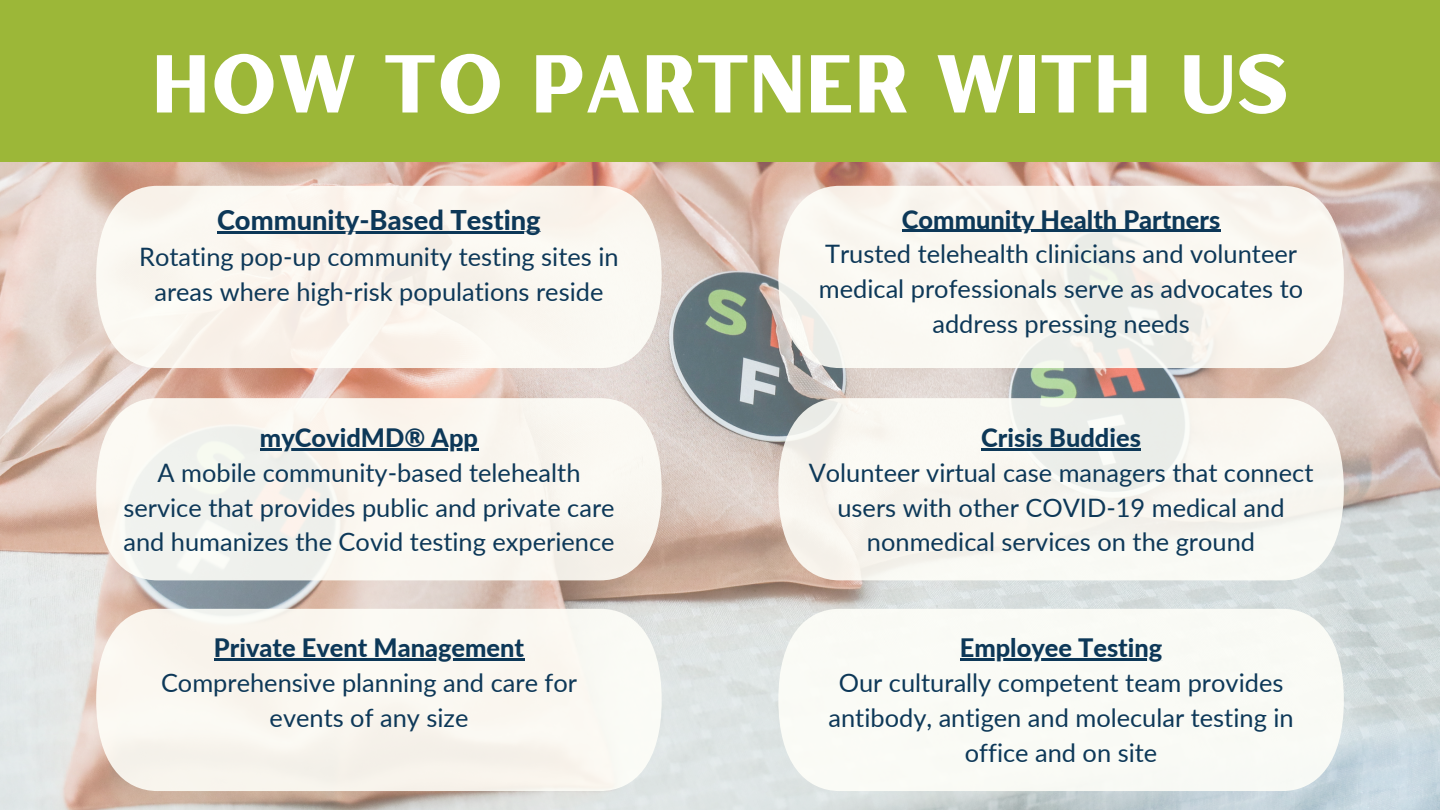
<style>
.page{position:relative;width:1440px;height:810px;background:#fff}
.page>*{position:absolute;margin:0;border:0;box-sizing:border-box;transform-origin:0 0}
.t1{font:81.9px "Hertical Sans";color:#fff}
.t2{font:800 27.3px "Lato";color:#0d3858}
.t3{font:25.4px/34.9px "Lato";color:#0d3858;text-align:center}
.t4{font:800 25.4px "Lato";color:#0d3858}
</style>
<div class="page">
<img style="left:0;top:162px;width:1440px;height:648px">
<div style="left:0;top:0;width:1440px;height:162px;background:#9cb738"></div>
<svg style="left:96px;top:186px;width:566px;height:182px;fill:#faf6ef"></svg>
<svg style="left:96px;top:398px;width:566px;height:182px;fill:#faf6ef"></svg>
<svg style="left:778px;top:186px;width:566px;height:182px;fill:#faf7f1"></svg>
<svg style="left:778px;top:398px;width:566px;height:182px;fill:#f8f6ef"></svg>
<hr style="left:260px;top:448px;width:218px;height:2px;background:#0d3858">
<hr style="left:217px;top:232px;width:324px;height:2px;background:#0d3858">
<hr style="left:902px;top:230px;width:318px;height:2px;background:#0d3858">
<hr style="left:981px;top:448px;width:160px;height:2px;background:#0d3858">
<div style="left:96px;top:609px;width:566px;height:182px;background:#faf7ef"></div>
<div style="left:778px;top:609px;width:566px;height:182px;background:#fafbf5"></div>
<hr style="left:214px;top:658px;width:310px;height:2px;background:#0d3858">
<hr style="left:960px;top:658px;width:202px;height:2px;background:#0d3858">
<p class="t1" style="left:151px;top:27px;width:1139px">HOW TO PARTNER WITH US</p>
<p class="t2" style="left:217px;top:204px;width:325px">Community-Based Testing</p>
<p class="t3" style="left:139px;top:239px;width:481px">Rotating pop-up community testing sites in areas where high-risk populations reside</p>
<p class="t4" style="left:260px;top:422px;width:220px">myCovidMD® App</p>
<p class="t3" style="left:123px;top:454px;width:493px">A mobile community-based telehealth service that provides public and private care and humanizes the Covid testing experience</p>
<p class="t4" style="left:214px;top:631px;width:312px">Private Event Management</p>
<p class="t3" style="left:161px;top:664px;width:418px;line-height:35.2px">Comprehensive planning and care for events of any size</p>
<p class="t4" style="left:902px;top:203px;width:320px">Community Health Partners</p>
<p class="t3" style="left:819px;top:236px;width:486px">Trusted telehealth clinicians and volunteer medical professionals serve as advocates to address pressing needs</p>
<p class="t4" style="left:981px;top:422px;width:161px">Crisis Buddies</p>
<p class="t3" style="left:809px;top:454px;width:506px">Volunteer virtual case managers that connect users with other COVID-19 medical and nonmedical services on the ground</p>
<p class="t4" style="left:960px;top:631px;width:204px">Employee Testing</p>
<p class="t3" style="left:829px;top:664px;width:467px;line-height:35.2px">Our culturally competent team provides antibody, antigen and molecular testing in office and on site</p>
</div>
